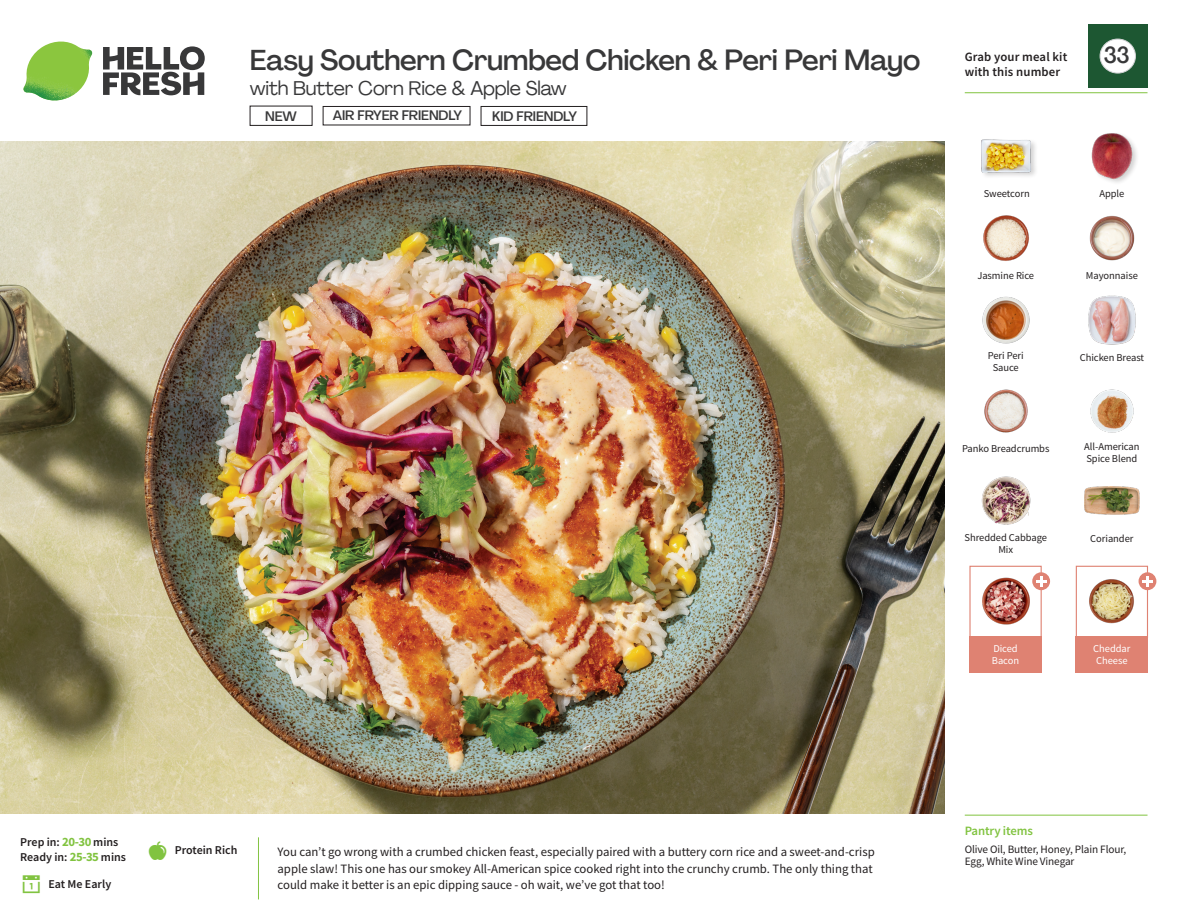
<style>
.page{position:relative;width:1188px;height:918px;background:#fff}
.page>*{position:absolute;margin:0;border:0;box-sizing:border-box;transform-origin:0 0}
._15_Titel_UK{font:500 28.5px "Agrandir";letter-spacing:-.01em;color:#383839}
._002_Label_Nr{font:500 22.8px "Agrandir";color:#383839;scale:.94 1}
._15_Titel_UK-2{font:19.5px "Agrandir";letter-spacing:-.01em;color:#383839}
.t1{font:500 13.5px "Agrandir";letter-spacing:-.01em;color:#383839}
.Step_6_Text_AU{font:12.75px/16.5px "Source Sans Pro";color:#231f20}
.t2{font:600 12.75px/15px "Source Sans Pro";letter-spacing:.01em;color:#231f20}
._04_Headers_Front{font:600 12.75px "Source Sans Pro";letter-spacing:-.01em;color:#81c340}
._04_Intro{font:600 12px "Source Sans Pro";color:#231f20}
._05_Pantry{font:11.25px/12px "Source Sans Pro";letter-spacing:-.01em;color:#231f20}
._18_FRONT_ingredients{font:10.5px/12px "Source Sans Pro";letter-spacing:-.005em;color:#231f20}
._18_FRONT_ingredients-2{font:10.5px/12px "Source Sans Pro";letter-spacing:-.005em;color:#fff}
.s1{font-weight:700;font-size:12.75px;color:#81c340}
</style>
<div class="page">
<svg style="left:103px;top:46px;width:102px;height:49px"></svg>
<img style="left:23px;top:42px;width:69px;height:59px">
<img style="left:0;top:142px;width:945px;height:672px">
<div style="left:250px;top:106px;width:62px;height:20px;border:1px solid #231f20"></div>
<div style="left:323px;top:106px;width:147px;height:19px;border:1px solid #231f20"></div>
<div style="left:481px;top:106px;width:106px;height:20px;border:1px solid #231f20"></div>
<div style="left:1076px;top:566px;width:72px;height:72px;border:1px solid #df8272"></div>
<div style="left:1076px;top:636px;width:72px;height:36px;background:#df8272"></div>
<div style="left:969px;top:636px;width:73px;height:36px;background:#df8272"></div>
<img style="left:1089px;top:579px;width:50px;height:45px">
<div style="left:969px;top:566px;width:73px;height:72px;border:1px solid #df8272"></div>
<img style="left:982px;top:577px;width:48px;height:48px">
<div style="left:1032px;top:572px;width:18px;height:18px;background:#df8272;border-radius:50%"></div>
<svg style="left:1036px;top:576px;width:10px;height:11px"></svg>
<img style="left:1088px;top:295px;width:48px;height:50px">
<img style="left:1090px;top:389px;width:44px;height:44px">
<img style="left:984px;top:389px;width:44px;height:44px">
<img style="left:981px;top:476px;width:50px;height:49px">
<img style="left:982px;top:296px;width:48px;height:48px">
<img style="left:983px;top:215px;width:46px;height:46px">
<img style="left:1089px;top:215px;width:46px;height:46px">
<div style="left:980px;top:138px;width:58px;height:42px;background:#f9f9f9"></div>
<img style="left:981px;top:139px;width:53px;height:36px">
<img style="left:1091px;top:133px;width:46px;height:50px">
<img style="left:1084px;top:486px;width:56px;height:29px">
<div style="left:1139px;top:572px;width:17px;height:18px;background:#df8272;border-radius:50%"></div>
<svg style="left:1142px;top:576px;width:11px;height:11px"></svg>
<hr style="left:965px;top:815px;width:183px;height:1px;background:#81c340">
<hr style="left:965px;top:92px;width:183px;height:1px;background:#81c340">
<div style="left:1088px;top:24px;width:60px;height:64px;background:#1d5732"></div>
<div style="left:1100px;top:39px;width:35px;height:34px;background:#fff;border-radius:50%"></div>
<div style="left:1100px;top:39px;width:36px;height:34px;border:1px solid #d1d2d4;border-radius:50%"></div>
<p class="_15_Titel_UK" style="left:250px;top:43px;width:672px">Easy Southern Crumbed Chicken &amp; Peri Peri Mayo</p>
<p class="_15_Titel_UK-2" style="left:250px;top:76px;width:318px">with Butter Corn Rice &amp; Apple Slaw</p>
<p class="t1" style="left:265px;top:108px;width:33px">NEW</p>
<p class="t1" style="left:333px;top:107px;width:131px">AIR FRYER FRIENDLY</p>
<p class="t1" style="left:492px;top:108px;width:86px">KID FRIENDLY</p>
<p class="t2" style="left:965px;top:49px;width:104px">Grab your meal kit with this number</p>
<p class="_002_Label_Nr" style="left:1104px;top:41px;width:29px">33</p>
<p class="_18_FRONT_ingredients" style="left:984px;top:188px;width:48px">Sweetcorn</p>
<p class="_18_FRONT_ingredients" style="left:1099px;top:188px;width:27px">Apple</p>
<p class="_18_FRONT_ingredients" style="left:977px;top:270px;width:58px">Jasmine Rice</p>
<p class="_18_FRONT_ingredients" style="left:1086px;top:270px;width:53px">Mayonnaise</p>
<p class="_18_FRONT_ingredients" style="left:988px;top:350px;width:37px">Peri Peri</p>
<p class="_18_FRONT_ingredients" style="left:1080px;top:352px;width:66px">Chicken Breast</p>
<p class="_18_FRONT_ingredients" style="left:993px;top:362px;width:28px">Sauce</p>
<p class="_18_FRONT_ingredients" style="left:962px;top:442px;width:89px">Panko Breadcrumbs</p>
<p class="_18_FRONT_ingredients" style="left:1084px;top:440px;width:57px">All-American<br>Spice Blend</p>
<p class="_18_FRONT_ingredients" style="left:965px;top:531px;width:84px">Shredded Cabbage</p>
<p class="_18_FRONT_ingredients" style="left:1090px;top:532px;width:45px">Coriander</p>
<p class="_18_FRONT_ingredients" style="left:998px;top:543px;width:16px">Mix</p>
<p class="_18_FRONT_ingredients-2" style="left:992px;top:642px;width:29px">Diced<br>Bacon</p>
<p class="_18_FRONT_ingredients-2" style="left:1093px;top:642px;width:39px">Cheddar<br>Cheese</p>
<p class="_04_Intro" style="left:20px;top:834px;width:100px">Prep in: <span class="s1">20-30</span> mins</p>
<p class="_04_Intro" style="left:20px;top:849px;width:107px">Ready in: <span class="s1">25-35</span> mins</p>
<p class="_04_Intro" style="left:48px;top:876px;width:64px">Eat Me Early</p>
<p class="_04_Intro" style="left:175px;top:843px;width:64px">Protein Rich</p>
<p class="Step_6_Text_AU" style="left:278px;top:844px;width:599px">You can’t go wrong with a crumbed chicken feast, especially paired with a buttery corn rice and a sweet-and-crisp apple slaw! This one has our smokey All-American spice cooked right into the crunchy crumb. The only thing that could make it better is an epic dipping sauce - oh wait, we’ve got that too!</p>
<p class="_04_Headers_Front" style="left:965px;top:822px;width:70px">Pantry items</p>
<p class="_05_Pantry" style="left:965px;top:843px;width:163px">Olive Oil, Butter, Honey, Plain Flour,<br>Egg, White Wine Vinegar</p>
</div>
